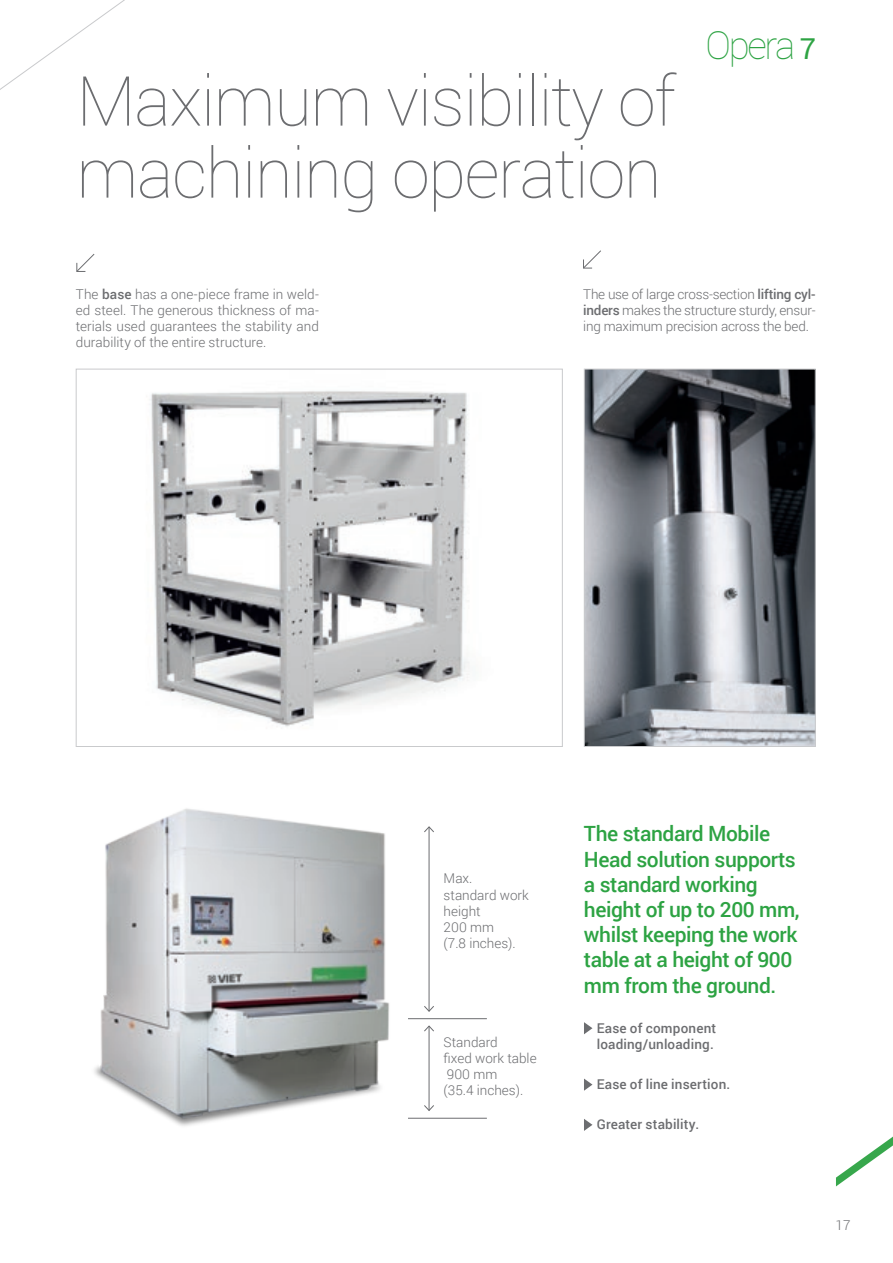
<style>
.page{position:relative;width:893px;height:1263px;background:#fff}
.page>*{position:absolute;margin:0;border:0;box-sizing:border-box;transform-origin:0 0}
.t1{font:100 69px/72px "Roboto";letter-spacing:-.02em;color:#6c6d70}
.t2{font:100 38.4px "Roboto";letter-spacing:-.06em;color:#2da343}
.t3{font:500 21px/25.2px "Roboto";letter-spacing:-.02em;color:#2da343}
.t4{font:300 13.5px/16.2px "Roboto";color:#6c6d70}
.t5{font:500 13.5px/16.2px "Roboto";letter-spacing:.01em;color:#6c6d70}
.s1{font-weight:400;font-size:28.8px}
.s2{font-weight:500}
</style>
<div class="page">
<svg style="left:0;top:0;width:125px;height:747px"></svg>
<svg style="left:836px;top:1136px;width:57px;height:50px"></svg>
<img style="left:94px;top:808px;width:340px;height:318px">
<img style="left:78px;top:371px;width:391px;height:374px">
<img style="left:586px;top:371px;width:228px;height:374px">
<div style="left:584px;top:369px;width:232px;height:378px;border:1px solid #c9cacc"></div>
<svg style="left:583px;top:250px;width:18px;height:19px"></svg>
<svg style="left:76px;top:253px;width:19px;height:19px"></svg>
<hr style="left:429px;top:827px;width:1px;height:184px;background:#6c6d70">
<svg style="left:423px;top:826px;width:11px;height:7px"></svg>
<svg style="left:423px;top:1005px;width:11px;height:7px"></svg>
<hr style="left:429px;top:1026px;width:1px;height:84px;background:#6c6d70">
<svg style="left:423px;top:1025px;width:11px;height:7px"></svg>
<svg style="left:423px;top:1104px;width:11px;height:7px"></svg>
<hr style="left:408px;top:1018px;width:79px;height:1px;background:#6c6d70">
<hr style="left:408px;top:1118px;width:79px;height:1px;background:#6c6d70">
<svg style="left:584px;top:1022px;width:8px;height:12px"></svg>
<svg style="left:584px;top:1078px;width:8px;height:13px"></svg>
<svg style="left:584px;top:1119px;width:8px;height:12px"></svg>
<p class="t1" style="left:77px;top:63px;width:601px">Maximum visibility of machining operation</p>
<p class="t2" style="left:705px;top:19px;width:112px">Opera <span class="s1">7</span></p>
<p class="t4" style="left:76px;top:285px;width:245px;text-align:justify">The <span class="s2">base</span> has a one-piece frame in weld&shy;ed steel. The generous thickness of ma&shy;terials used guarantees the stability and durability of the entire structure.</p>
<p class="t4" style="left:583px;top:285px;width:234px;text-align:justify">The use of large cross-section <span class="s2">lifting cyl&shy;inders</span> makes the structure sturdy, ensur&shy;ing maximum precision across the bed.</p>
<p class="t4" style="left:444px;top:870px;width:30px">Max.</p>
<p class="t4" style="left:444px;top:886px;width:87px">standard work height<br>200 mm<br>(7.8 inches).</p>
<p class="t4" style="left:444px;top:1033px;width:94px">Standard<br>fixed work table<br>900 mm<br>(35.4 inches).</p>
<p class="t3" style="left:584px;top:820px;width:217px">The standard Mobile<br>Head solution supports a standard working height of up to 200 mm, whilst keeping the work table at a height of 900 mm from the ground.</p>
<p class="t5" style="left:597px;top:1019px;width:121px">Ease of component loading/unloading.</p>
<p class="t5" style="left:597px;top:1076px;width:135px">Ease of line insertion.</p>
<p class="t5" style="left:597px;top:1116px;width:104px">Greater stability.</p>
<p class="t4" style="left:836px;top:1216px;width:16px">17</p>
</div>
